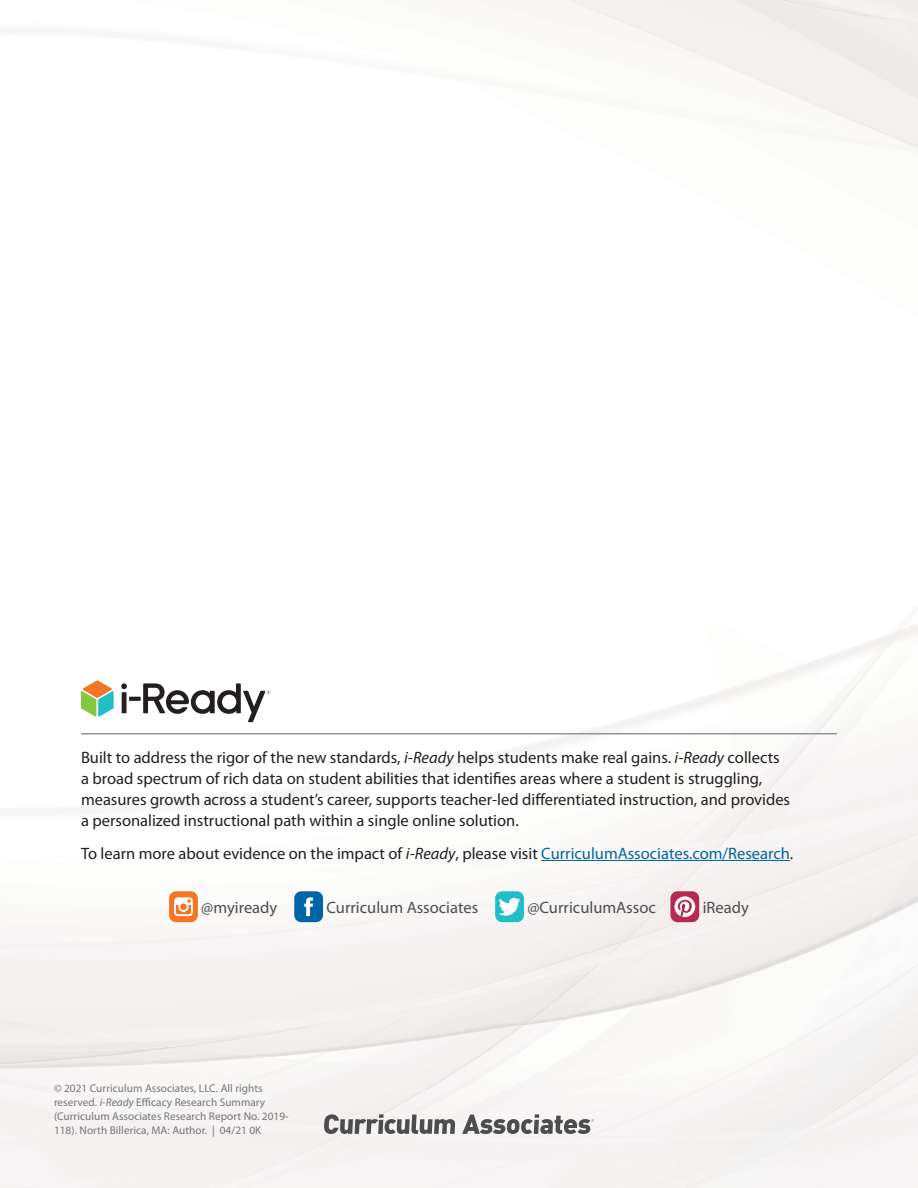
<style>
.page{position:relative;width:918px;height:1188px;background:#fff}
.page>*{position:absolute;margin:0;border:0;box-sizing:border-box;transform-origin:0 0}
.t1{font:16.5px/21px "Myriad Pro";color:#231f20}
.t2{font:16.5px "Myriad Pro";color:#4d4d4f}
.t3{font:11.25px/14px "Myriad Pro";letter-spacing:.005em;color:#58595b}
.s1{font-style:italic}
.s2{color:#0064a8}
</style>
<div class="page">
<div style="left:833px;top:646px;width:81px;height:161px;background:#f8f7f6"></div>
<img style="left:900px;top:668px;width:18px;height:33px">
<img style="left:858px;top:642px;width:45px;height:36px">
<img style="left:679px;top:788px;width:56px;height:6px">
<img style="left:737px;top:683px;width:105px;height:8px">
<img style="left:842px;top:654px;width:28px;height:37px">
<img style="left:870px;top:636px;width:17px;height:21px">
<img style="left:847px;top:726px;width:8px;height:86px">
<img style="left:847px;top:673px;width:49px;height:53px">
<img style="left:900px;top:625px;width:18px;height:43px">
<img style="left:878px;top:642px;width:22px;height:31px">
<img style="left:668px;top:794px;width:67px;height:45px">
<div style="left:735px;top:691px;width:112px;height:129px;background:#f8f7f6"></div>
<img style="left:845px;top:657px;width:33px;height:41px">
<svg style="left:887px;top:622px;width:26px;height:19px"></svg>
<img style="left:874px;top:637px;width:20px;height:23px">
<img style="left:894px;top:869px;width:24px;height:45px">
<img style="left:725px;top:894px;width:169px;height:107px">
<img style="left:323px;top:1047px;width:204px;height:5px">
<img style="left:182px;top:1047px;width:42px;height:1px">
<img style="left:752px;top:812px;width:97px;height:8px">
<svg style="left:909px;top:796px;width:9px;height:4px"></svg>
<img style="left:865px;top:802px;width:38px;height:5px">
<img style="left:631px;top:839px;width:81px;height:16px">
<div style="left:732px;top:912px;width:117px;height:27px;background:#f2efee"></div>
<img style="left:865px;top:862px;width:38px;height:32px">
<div style="left:712px;top:820px;width:153px;height:92px;background:#f4f2f1"></div>
<img style="left:903px;top:800px;width:15px;height:41px">
<div style="left:849px;top:807px;width:60px;height:55px;background:#f5f3f2"></div>
<div style="left:653px;top:855px;width:79px;height:87px;background:#f4f1f0"></div>
<img style="left:725px;top:850px;width:27px;height:30px">
<div style="left:443px;top:861px;width:265px;height:136px;background:#f4f1f0"></div>
<div style="left:727px;top:1047px;width:191px;height:32px;background:#f6f4f3"></div>
<div style="left:306px;top:1063px;width:162px;height:23px;background:#f6f4f3"></div>
<img style="left:143px;top:1050px;width:126px;height:15px">
<img style="left:115px;top:1047px;width:67px;height:9px">
<div style="left:0;top:1016px;width:172px;height:35px;background:#f2efee"></div>
<img style="left:830px;top:1074px;width:88px;height:5px">
<img style="left:0;top:1048px;width:115px;height:8px">
<img style="left:444px;top:1080px;width:53px;height:8px">
<div style="left:174px;top:1084px;width:253px;height:30px;background:#f5f3f2"></div>
<img style="left:115px;top:1061px;width:45px;height:6px">
<div style="left:0;top:1020px;width:94px;height:32px;background:#f2efee"></div>
<svg style="left:912px;top:1064px;width:6px;height:14px"></svg>
<img style="left:875px;top:1075px;width:40px;height:10px">
<img style="left:783px;top:1078px;width:103px;height:24px">
<div style="left:436px;top:1088px;width:155px;height:43px;background:#f8f7f6"></div>
<div style="left:713px;top:1079px;width:147px;height:45px;background:#f3f1f0"></div>
<div style="left:591px;top:1083px;width:132px;height:45px;background:#f7f5f5"></div>
<div style="left:560px;top:1165px;width:191px;height:23px;background:#f6f4f3"></div>
<div style="left:333px;top:1157px;width:174px;height:31px;background:#f7f5f5"></div>
<img style="left:479px;top:1164px;width:47px;height:9px">
<div style="left:0;top:1137px;width:298px;height:48px;background:#f6f4f4"></div>
<div style="left:13px;top:1161px;width:276px;height:27px;background:#f6f4f3"></div>
<img style="left:154px;top:1183px;width:80px;height:5px">
<div style="left:24px;top:1127px;width:285px;height:31px;background:#f6f4f3"></div>
<div style="left:769px;top:1113px;width:149px;height:44px;background:#f6f4f3"></div>
<img style="left:771px;top:1126px;width:59px;height:22px">
<img style="left:807px;top:1133px;width:9px;height:26px">
<div style="left:594px;top:1128px;width:213px;height:37px;background:#f5f3f2"></div>
<img style="left:526px;top:1164px;width:97px;height:1px">
<img style="left:730px;top:1148px;width:41px;height:12px">
<div style="left:131px;top:1106px;width:231px;height:13px;background:#f4f1f0"></div>
<img style="left:353px;top:1155px;width:154px;height:9px">
<img style="left:623px;top:1135px;width:35px;height:9px">
<div style="left:507px;top:1136px;width:131px;height:28px;background:#f6f4f3"></div>
<div style="left:353px;top:1131px;width:222px;height:24px;background:#f6f4f3"></div>
<div style="left:0;top:1089px;width:118px;height:36px;background:#f6f4f3"></div>
<img style="left:309px;top:1134px;width:73px;height:20px">
<svg style="left:320px;top:1151px;width:33px;height:6px"></svg>
<img style="left:86px;top:1118px;width:45px;height:9px">
<div style="left:98px;top:1119px;width:251px;height:33px;background:#f4f1f0"></div>
<img style="left:703px;top:26px;width:215px;height:81px">
<img style="left:645px;top:0;width:6px;height:9px">
<img style="left:821px;top:26px;width:97px;height:7px">
<div style="left:651px;top:0;width:267px;height:26px;background:#f2efee"></div>
<svg style="left:324px;top:1114px;width:131px;height:20px"></svg>
<svg style="left:462px;top:1114px;width:132px;height:22px"></svg>
<svg style="left:81px;top:680px;width:33px;height:37px"></svg>
<div style="left:122px;top:692px;width:5px;height:21px;background:#231f20"></div>
<svg style="left:129px;top:697px;width:12px;height:4px"></svg>
<svg style="left:143px;top:683px;width:127px;height:39px"></svg>
<svg style="left:121px;top:683px;width:6px;height:6px"></svg>
<hr style="left:81px;top:733px;width:756px;height:1px;background:#939598">
<hr style="left:81px;top:734px;width:756px;height:1px;background:#939598">
<hr style="left:541px;top:860px;width:249px;height:1px;background:#0064a8">
<div style="left:169px;top:891px;width:29px;height:31px;background:#f47523;border-radius:7px"></div>
<svg style="left:174px;top:897px;width:19px;height:19px"></svg>
<div style="left:495px;top:891px;width:29px;height:31px;background:#20bec6;border-radius:7px"></div>
<svg style="left:499px;top:898px;width:21px;height:18px"></svg>
<div style="left:670px;top:891px;width:29px;height:31px;background:#b82952;border-radius:7px"></div>
<svg style="left:675px;top:896px;width:20px;height:21px"></svg>
<div style="left:294px;top:891px;width:29px;height:31px;background:#0064a8;border-radius:7px"></div>
<svg style="left:304px;top:897px;width:9px;height:19px"></svg>
<p class="t1" style="left:81px;top:747px;width:711px">Built to address the rigor of the new standards, <span class="s1">i-Ready</span> helps students make real gains. <span class="s1">i-Ready</span> collects a broad spectrum of rich data on student abilities that identifies areas where a student is struggling, measures growth across a student’s career, supports teacher-led differentiated instruction, and provides a personalized instructional path within a single online solution.</p>
<p class="t1" style="left:81px;top:843px;width:714px">To learn more about evidence on the impact of <span class="s1">i-Ready</span>, please visit <span class="s2">CurriculumAssociates.com/Research</span>.</p>
<p class="t2" style="left:201px;top:898px;width:78px">@myiready</p>
<p class="t2" style="left:326px;top:898px;width:153px">Curriculum Associates</p>
<p class="t2" style="left:527px;top:898px;width:130px">@CurriculumAssoc</p>
<p class="t2" style="left:703px;top:898px;width:48px">iReady</p>
<p class="t3" style="left:54px;top:1082px;width:236px">© 2021 Curriculum Associates, LLC. All rights reserved. <span class="s1">i-Ready</span> Efficacy Research Summary (Curriculum Associates Research Report No. 2019- 118). North Billerica, MA: Author. | 04/21 0K</p>
</div>
